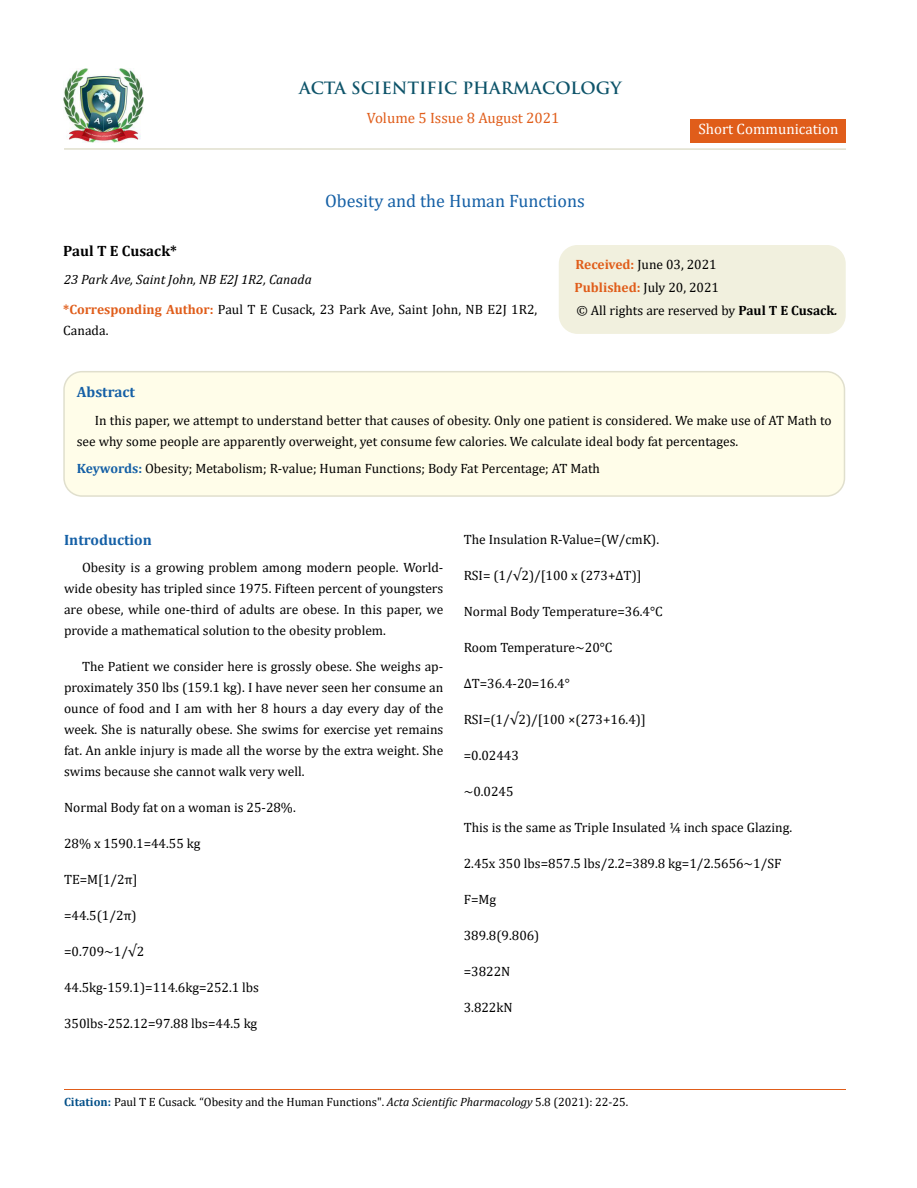
<style>
.page{position:relative;width:917px;height:1188px;background:#fff}
.page>*{position:absolute;margin:0;border:0;box-sizing:border-box;transform-origin:0 0}
.t1{font:18px "Cambria";color:#1560a6}
.t2{font:700 16.5px "Trajan Pro";color:#0e546a}
.t3{font:15px "Cambria";color:#e05d1a}
.t4{font:700 15px "Cambria";color:#1560a6}
.t5{font:15px "Cambria";color:#fff}
.t6{font:700 15px "Cambria";color:#000}
.t7{font:13.5px/21px "Cambria";color:#000}
.t8{font:italic 13.5px "Cambria";color:#000}
.t9{font:12px "Cambria";color:#000}
.s1{font-weight:700;color:#e05d1a}
.s2{font-weight:700}
.s3{font-weight:700;font-style:italic}
.s4{font-weight:700;color:#1560a6}
.s5{font-weight:700;color:#035089}
.s6{font-style:italic}
</style>
<div class="page">
<img style="left:63px;top:68px;width:81px;height:74px">
<div style="left:690px;top:119px;width:156px;height:23px;background:#e05d1a"></div>
<div style="left:559px;top:246px;width:286px;height:87px;background:#f1f0de;border-radius:18px"></div>
<div style="left:558px;top:245px;width:287px;height:89px;border:2px solid #f1f0de;border-radius:18px"></div>
<div style="left:64px;top:372px;width:780px;height:124px;background:#fffde9;border-radius:18px"></div>
<div style="left:63px;top:371px;width:782px;height:126px;border:2px solid #e0dfcd;border-radius:18px"></div>
<hr style="left:64px;top:1090px;width:782px;height:1px;background:#e05d1a">
<hr style="left:64px;top:148px;width:782px;height:2px;background:#e0dfcd">
<p class="t2" style="left:299px;top:77px;width:324px">ACTA SCIENTIFIC PHARMACOLOGY</p>
<p class="t3" style="left:367px;top:109px;width:194px">Volume 5 Issue 8 August 2021</p>
<h1 class="t1" style="left:325px;top:190px;width:261px">Obesity and the Human Functions</h1>
<p class="t5" style="left:698px;top:120px;width:141px">Short Communication</p>
<p class="t6" style="left:63px;top:241px;width:115px">Paul T E Cusack*</p>
<p class="t8" style="left:64px;top:270px;width:249px">23 Park Ave, Saint John, NB E2J 1R2, Canada</p>
<p class="t7" style="left:63px;top:299px;width:475px"><span class="s1">*Corresponding Author:</span> Paul T E Cusack, 23 Park Ave, Saint John, NB E2J 1R2,<br>Canada.</p>
<p class="t7" style="left:574px;top:253px;width:264px;line-height:23.1px"><span class="s1">Received:</span> June 03, 2021<br><span class="s1">Published:</span> July 20, 2021<br>© All rights are reserved by <span class="s2">Paul T E Cusack</span><span class="s3">.</span></p>
<p class="t4" style="left:77px;top:381px;width:60px">Abstract</p>
<p class="t7" style="left:77px;top:409px;width:756px;text-indent:18px">In this paper, we attempt to understand better that causes of obesity. Only one patient is considered. We make use of AT Math to see why some people are apparently overweight, yet consume few calories. We calculate ideal body fat percentages.</p>
<p class="t7" style="left:77px;top:457px;width:524px"><span class="s4">Keywords:</span> Obesity; Metabolism; R-value; Human Functions; Body Fat Percentage; AT Math</p>
<p class="t4" style="left:64px;top:530px;width:89px">Introduction</p>
<p class="t7" style="left:64px;top:557px;width:381px;text-align:justify;text-indent:18px">Obesity is a growing problem among modern people. World&shy;wide obesity has tripled since 1975. Fifteen percent of youngsters are obese, while one-third of adults are obese. In this paper, we provide a mathematical solution to the obesity problem.</p>
<p class="t7" style="left:64px;top:656px;width:381px;text-align:justify;text-indent:18px">The Patient we consider here is grossly obese. She weighs ap&shy;proximately 350 lbs (159.1 kg). I have never seen her consume an ounce of food and I am with her 8 hours a day every day of the week. She is naturally obese. She swims for exercise yet remains fat. An ankle injury is made all the worse by the extra weight. She swims because she cannot walk very well.</p>
<p class="t7" style="left:64px;top:797px;width:233px">Normal Body fat on a woman is 25-28%.</p>
<p class="t7" style="left:64px;top:833px;width:138px">28% x 1590.1=44.55 kg</p>
<p class="t7" style="left:64px;top:869px;width:75px">TE=M[1/2π]</p>
<p class="t7" style="left:64px;top:905px;width:74px">=44.5(1/2π)</p>
<p class="t7" style="left:64px;top:941px;width:82px">=0.709~1/√2</p>
<p class="t7" style="left:64px;top:977px;width:196px">44.5kg-159.1)=114.6kg=252.1 lbs</p>
<p class="t7" style="left:64px;top:1013px;width:195px">350lbs-252.12=97.88 lbs=44.5 kg</p>
<p class="t7" style="left:464px;top:529px;width:197px">The Insulation R-Value=(W/cmK).</p>
<p class="t7" style="left:464px;top:565px;width:179px">RSI= (1/√2)/[100 x (273+ΔT)]</p>
<p class="t7" style="left:464px;top:601px;width:200px">Normal Body Temperature=36.4°C</p>
<p class="t7" style="left:464px;top:637px;width:150px">Room Temperature~20°C</p>
<p class="t7" style="left:464px;top:673px;width:107px">ΔT=36.4-20=16.4°</p>
<p class="t7" style="left:464px;top:709px;width:183px">RSI=(1/√2)/[100 ×(273+16.4)]</p>
<p class="t7" style="left:464px;top:745px;width:57px">=0.02443</p>
<p class="t7" style="left:464px;top:781px;width:51px">~0.0245</p>
<p class="t7" style="left:464px;top:817px;width:330px">This is the same as Triple Insulated ¼ inch space Glazing.</p>
<p class="t7" style="left:464px;top:853px;width:319px">2.45x 350 lbs=857.5 lbs/2.2=389.8 kg=1/2.5656~1/SF</p>
<p class="t7" style="left:464px;top:889px;width:34px">F=Mg</p>
<p class="t7" style="left:464px;top:925px;width:77px">389.8(9.806)</p>
<p class="t7" style="left:464px;top:961px;width:48px">=3822N</p>
<p class="t7" style="left:464px;top:997px;width:50px">3.822kN</p>
<p class="t9" style="left:64px;top:1095px;width:565px"><span class="s5">Citation:</span> Paul T E Cusack<span class="s6">.</span> “Obesity and the Human Functions". <span class="s6">Acta Scientific Pharmacology</span> 5.8 (2021): 22-25.</p>
</div>
